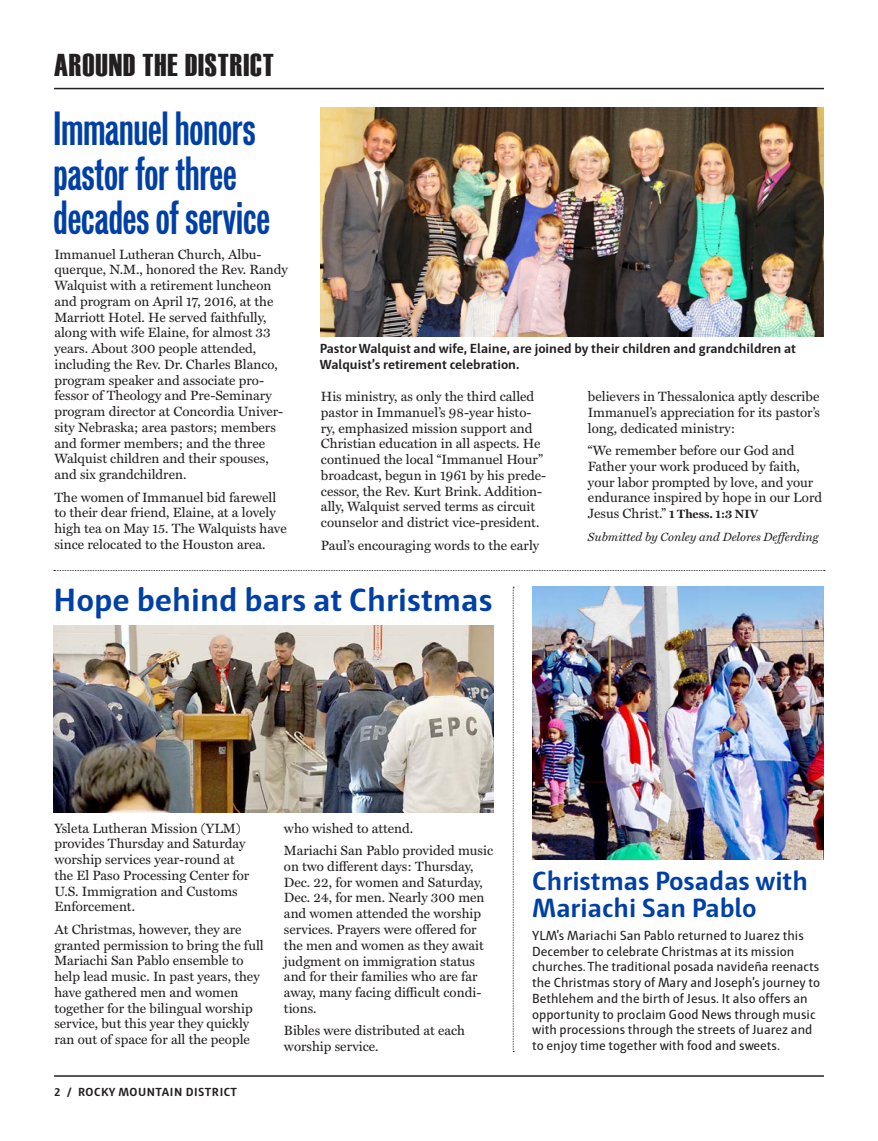
<style>
.page{position:relative;width:878px;height:1141px;background:#fff}
.page>*{position:absolute;margin:0;border:0;box-sizing:border-box;transform-origin:0 0}
.Submissions_Body_Tex{font:43.5px/45px "Vonnes Bold Comp";color:#0040a6}
.Submissions_Body_Tex-2{font:700 33px "Haptic";color:#0040a6}
.Interior_Header_Bar{font:31.5px "Haettenschweiler";letter-spacing:.03em;color:#231f20}
.Body_Text{font:700 27px/27px "Haptic";color:#0040a6}
.Body_Text-2{font:13.5px/15.8px "Miller Text";color:#231f20}
.Body_Text-3{font:13.5px/15.8px "Haptic";color:#231f20}
.Photo_Text{font:700 13.5px/16.5px "Haptic";color:#231f20}
.Body_Text-4{font:italic 12px "Miller Text";color:#231f20}
.Footer_Left{font:700 12px "Haptic";letter-spacing:.04em;color:#231f20}
.s1{font-weight:700;font-size:12px}
</style>
<div class="page">
<hr style="left:54px;top:1075px;width:770px;height:2px;background:#231f20">
<hr style="left:54px;top:88px;width:770px;height:1px;background:#231f20">
<svg style="left:54px;top:570px;width:771px;height:1px"></svg>
<img style="left:321px;top:108px;width:503px;height:229px">
<img style="left:54px;top:626px;width:439px;height:186px">
<svg style="left:513px;top:587px;width:1px;height:465px"></svg>
<img style="left:532px;top:587px;width:292px;height:272px">
<p class="Interior_Header_Bar" style="left:54px;top:47px;width:221px">AROUND THE DISTRICT</p>
<p class="Submissions_Body_Tex" style="left:54px;top:104px;width:218px">Immanuel honors pastor for three decades of service</p>
<p class="Body_Text-2" style="left:54px;top:246px;width:235px">Immanuel Lutheran Church, Albu&shy;querque, N.M., honored the Rev. Randy Walquist with a retirement luncheon and program on April 17, 2016, at the Marriott Hotel. He served faithfully, along with wife Elaine, for almost 33 years. About 300 people attended, including the Rev. Dr. Charles Blanco, program speaker and associate pro&shy;fessor of Theology and Pre-Seminary program director at Concordia Univer&shy;sity Nebraska; area pastors; members and former members; and the three Walquist children and their spouses, and six grandchildren.</p>
<p class="Body_Text-2" style="left:54px;top:489px;width:234px">The women of Immanuel bid farewell to their dear friend, Elaine, at a lovely high tea on May 15. The Walquists have since relocated to the Houston area.</p>
<p class="Photo_Text" style="left:320px;top:340px;width:478px">Pastor Walquist and wife, Elaine, are joined by their children and grandchildren at<br>Walquist’s retirement celebration.</p>
<p class="Body_Text-2" style="left:588px;top:389px;width:234px;text-align:justify">believers in Thessalonica aptly describe Immanuel’s appreciation for its pastor’s long, dedicated ministry:</p>
<p class="Body_Text-2" style="left:588px;top:443px;width:236px">“We remember before our God and Father your work produced by faith, your labor prompted by love, and your endurance inspired by hope in our Lord Jesus Christ.” <span class="s1">1 Thess. 1:3 NIV</span></p>
<p class="Body_Text-4" style="left:588px;top:529px;width:232px">Submitted by Conley and Delores Defferding</p>
<p class="Body_Text-2" style="left:321px;top:389px;width:227px">His ministry, as only the third called pastor in Immanuel’s 98-year histo&shy;ry, emphasized mission support and Christian education in all aspects. He continued the local “Immanuel Hour” broadcast, begun in 1961 by his prede&shy;cessor, the Rev. Kurt Brink. Addition&shy;ally, Walquist served terms as circuit counselor and district vice-president.</p>
<p class="Body_Text-2" style="left:321px;top:537px;width:220px">Paul’s encouraging words to the early</p>
<p class="Submissions_Body_Tex-2" style="left:54px;top:580px;width:440px">Hope behind bars at Christmas</p>
<p class="Body_Text-2" style="left:54px;top:820px;width:196px">Ysleta Lutheran Mission (YLM) provides Thursday and Saturday worship services year-round at the El Paso Processing Center for<br>U.S. Immigration and Customs<br>Enforcement.</p>
<p class="Body_Text-2" style="left:54px;top:922px;width:211px">At Christmas, however, they are granted permission to bring the full Mariachi San Pablo ensemble to help lead music. In past years, they have gathered men and women together for the bilingual worship service, but this year they quickly ran out of space for all the people</p>
<p class="Footer_Left" style="left:54px;top:1084px;width:184px">2 / ROCKY MOUNTAIN DISTRICT</p>
<p class="Body_Text-2" style="left:284px;top:820px;width:131px">who wished to attend.</p>
<p class="Body_Text-2" style="left:284px;top:843px;width:211px">Mariachi San Pablo provided music on two different days: Thursday,<br>Dec. 22, for women and Saturday,<br>Dec. 24, for men. Nearly 300 men and women attended the worship services. Prayers were offered for the men and women as they await judgment on immigration status and for their families who are far away, many facing difficult condi&shy;tions.</p>
<p class="Body_Text-2" style="left:284px;top:1023px;width:182px">Bibles were distributed at each worship service.</p>
<p class="Body_Text" style="left:532px;top:867px;width:277px">Christmas Posadas with<br>Mariachi San Pablo</p>
<p class="Body_Text-3" style="left:532px;top:927px;width:289px">YLM’s Mariachi San Pablo returned to Juarez this December to celebrate Christmas at its mission churches. The traditional posada navideña reenacts the Christmas story of Mary and Joseph’s journey to Bethlehem and the birth of Jesus. It also offers an opportunity to proclaim Good News through music with processions through the streets of Juarez and to enjoy time together with food and sweets.</p>
</div>
